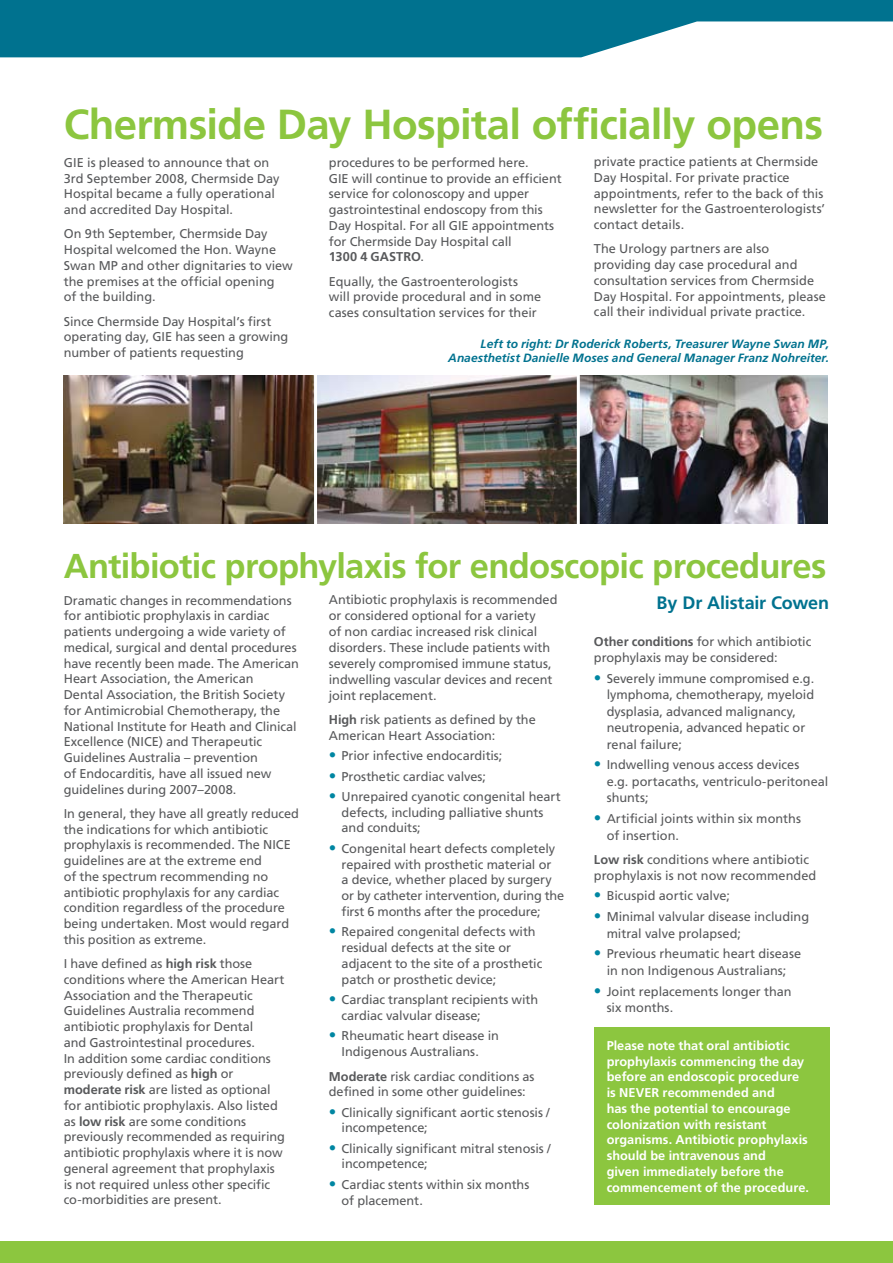
<style>
.page{position:relative;width:893px;height:1263px;background:#fff}
.page>*{position:absolute;margin:0;border:0;box-sizing:border-box;transform-origin:0 0}
.t1{font:700 42px "Frutiger";letter-spacing:-.015em;color:#8cc63f}
.t2{font:700 34.5px "Frutiger";letter-spacing:-.02em;color:#8cc63f}
.t3{font:700 18px "Frutiger";letter-spacing:-.005em;color:#00728f}
.t4{font:12.75px/15.8px "Frutiger";letter-spacing:-.005em;color:#58595b}
.t5{font:700 12.75px/15.8px "Frutiger";color:#fff}
.t6{font:italic 700 12px/13.5px "Frutiger";letter-spacing:.005em;color:#00728f;text-align:right}
.s1{font-weight:700}
.s2{font-size:15px;color:#0086a2}
</style>
<div class="page">
<img style="left:64px;top:375px;width:764px;height:149px">
<hr style="left:577px;top:373px;width:3px;height:153px;background:#fff">
<hr style="left:314px;top:373px;width:3px;height:153px;background:#fff">
<svg style="left:0;top:0;width:893px;height:57px;fill:#00728f"></svg>
<svg style="left:892px;top:1241px;width:1px;height:22px"></svg>
<div style="left:0;top:1241px;width:892px;height:22px;background:#8cc63f"></div>
<div style="left:594px;top:1027px;width:235px;height:177px;background:#8cc63f"></div>
<h1 class="t1" style="left:64px;top:100px;width:761px">Chermside Day Hospital officially opens</h1>
<p class="t4" style="left:64px;top:154px;width:217px">GIE is pleased to announce that on 3rd September 2008, Chermside Day Hospital became a fully operational and accredited Day Hospital.</p>
<p class="t4" style="left:64px;top:226px;width:231px">On 9th September, Chermside Day<br>Hospital welcomed the Hon. Wayne<br>Swan MP and other dignitaries to view the premises at the official opening<br>of the building.</p>
<p class="t4" style="left:64px;top:313px;width:226px">Since Chermside Day Hospital’s first operating day, GIE has seen a growing number of patients requesting</p>
<p class="t4" style="left:329px;top:154px;width:234px">procedures to be performed here.<br>GIE will continue to provide an efficient service for colonoscopy and upper gastrointestinal endoscopy from this Day Hospital. For all GIE appointments for Chermside Day Hospital call<br><span class="s1">1300 4 GASTRO</span>.</p>
<p class="t4" style="left:329px;top:273px;width:214px">Equally, the Gastroenterologists will provide procedural and in some cases consultation services for their</p>
<p class="t4" style="left:594px;top:154px;width:233px">private practice patients at Chermside Day Hospital. For private practice appointments, refer to the back of this newsletter for the Gastroenterologists’ contact details.</p>
<p class="t4" style="left:594px;top:241px;width:233px">The Urology partners are also providing day case procedural and consultation services from Chermside Day Hospital. For appointments, please call their individual private practice.</p>
<p class="t6" style="left:448px;top:337px;width:382px">Left to right: Dr Roderick Roberts, Treasurer Wayne Swan MP,<br>Anaesthetist Danielle Moses and General Manager Franz Nohreiter.</p>
<h2 class="t2" style="left:64px;top:546px;width:764px">Antibiotic prophylaxis for endoscopic procedures</h2>
<h3 class="t3" style="left:656px;top:592px;width:174px">By Dr Alistair Cowen</h3>
<p class="t4" style="left:329px;top:592px;width:230px">Antibiotic prophylaxis is recommended or considered optional for a variety<br>of non cardiac increased risk clinical disorders. These include patients with severely compromised immune status, indwelling vascular devices and recent joint replacement.</p>
<p class="t4" style="left:329px;top:712px;width:208px"><span class="s1">High</span> risk patients as defined by the<br>American Heart Association:</p>
<p class="t4" style="left:329px;top:748px;width:175px"><span class="s2">•</span> Prior infective endocarditis;</p>
<p class="t4" style="left:329px;top:768px;width:159px"><span class="s2">•</span> Prosthetic cardiac valves;</p>
<p class="t4" style="left:342px;top:788px;width:221px;text-indent:-13px"><span class="s2">•</span> Unrepaired cyanotic congenital heart defects, including palliative shunts and conduits;</p>
<p class="t4" style="left:342px;top:840px;width:224px;text-indent:-13px"><span class="s2">•</span> Congenital heart defects completely repaired with prosthetic material or<br>a device, whether placed by surgery or by catheter intervention, during the first 6 months after the procedure;</p>
<p class="t4" style="left:342px;top:924px;width:202px;text-indent:-13px"><span class="s2">•</span> Repaired congenital defects with residual defects at the site or adjacent to the site of a prosthetic patch or prosthetic device;</p>
<p class="t4" style="left:342px;top:992px;width:198px;text-indent:-13px"><span class="s2">•</span> Cardiac transplant recipients with cardiac valvular disease;</p>
<p class="t4" style="left:329px;top:1028px;width:172px;text-align:center"><span class="s2">•</span> Rheumatic heart disease in<br>Indigenous Australians.</p>
<p class="t4" style="left:329px;top:1068px;width:207px"><span class="s1">Moderate</span> risk cardiac conditions as defined in some other guidelines:</p>
<p class="t4" style="left:342px;top:1104px;width:210px;text-indent:-13px"><span class="s2">•</span> Clinically significant aortic stenosis / incompetence;</p>
<p class="t4" style="left:342px;top:1140px;width:210px;text-indent:-13px"><span class="s2">•</span> Clinically significant mitral stenosis / incompetence;</p>
<p class="t4" style="left:342px;top:1176px;width:189px;text-indent:-13px"><span class="s2">•</span> Cardiac stents within six months of placement.</p>
<p class="t4" style="left:64px;top:592px;width:237px">Dramatic changes in recommendations for antibiotic prophylaxis in cardiac patients undergoing a wide variety of medical, surgical and dental procedures have recently been made. The American Heart Association, the American<br>Dental Association, the British Society for Antimicrobial Chemotherapy, the National Institute for Heath and Clinical Excellence (NICE) and Therapeutic Guidelines Australia – prevention<br>of Endocarditis, have all issued new guidelines during 2007–2008.</p>
<p class="t4" style="left:64px;top:805px;width:237px">In general, they have all greatly reduced the indications for which antibiotic prophylaxis is recommended. The NICE guidelines are at the extreme end<br>of the spectrum recommending no antibiotic prophylaxis for any cardiac condition regardless of the procedure being undertaken. Most would regard this position as extreme.</p>
<p class="t4" style="left:64px;top:955px;width:223px">I have defined as <span class="s1">high risk</span> those conditions where the American Heart Association and the Therapeutic Guidelines Australia recommend antibiotic prophylaxis for Dental<br>and Gastrointestinal procedures.<br>In addition some cardiac conditions previously defined as <span class="s1">high</span> or <span class="s1">moderate risk</span> are listed as optional for antibiotic prophylaxis. Also listed as <span class="s1">low risk</span> are some conditions previously recommended as requiring antibiotic prophylaxis where it is now general agreement that prophylaxis is not required unless other specific co-morbidities are present.</p>
<p class="t4" style="left:594px;top:634px;width:219px"><span class="s1">Other conditions</span> for which antibiotic prophylaxis may be considered:</p>
<p class="t4" style="left:607px;top:670px;width:209px;line-height:16.5px;text-indent:-13px"><span class="s2">•</span> Severely immune compromised e.g. lymphoma, chemotherapy, myeloid dysplasia, advanced malignancy, neutropenia, advanced hepatic or renal failure;</p>
<p class="t4" style="left:607px;top:756px;width:223px;line-height:16.5px;text-indent:-13px"><span class="s2">•</span> Indwelling venous access devices<br>e.g. portacaths, ventriculo-peritoneal shunts;</p>
<p class="t4" style="left:607px;top:810px;width:196px;line-height:16.5px;text-indent:-13px"><span class="s2">•</span> Artificial joints within six months of insertion.</p>
<p class="t4" style="left:594px;top:851px;width:224px"><span class="s1">Low risk</span> conditions where antibiotic prophylaxis is not now recommended</p>
<p class="t4" style="left:594px;top:888px;width:137px"><span class="s2">•</span> Bicuspid aortic valve;</p>
<p class="t4" style="left:607px;top:908px;width:204px;line-height:16.5px;text-indent:-13px"><span class="s2">•</span> Minimal valvular disease including mitral valve prolapsed;</p>
<p class="t4" style="left:594px;top:945px;width:209px;line-height:16.5px;text-align:center"><span class="s2">•</span> Previous rheumatic heart disease in non Indigenous Australians;</p>
<p class="t4" style="left:607px;top:983px;width:187px;line-height:16.5px;text-indent:-13px"><span class="s2">•</span> Joint replacements longer than six months.</p>
<p class="t5" style="left:607px;top:1037px;width:204px">Please note that oral antibiotic prophylaxis commencing the day before an endoscopic procedure is NEVER recommended and<br>has the potential to encourage colonization with resistant organisms. Antibiotic prophylaxis should be intravenous and<br>given immediately before the commencement of the procedure.</p>
</div>
